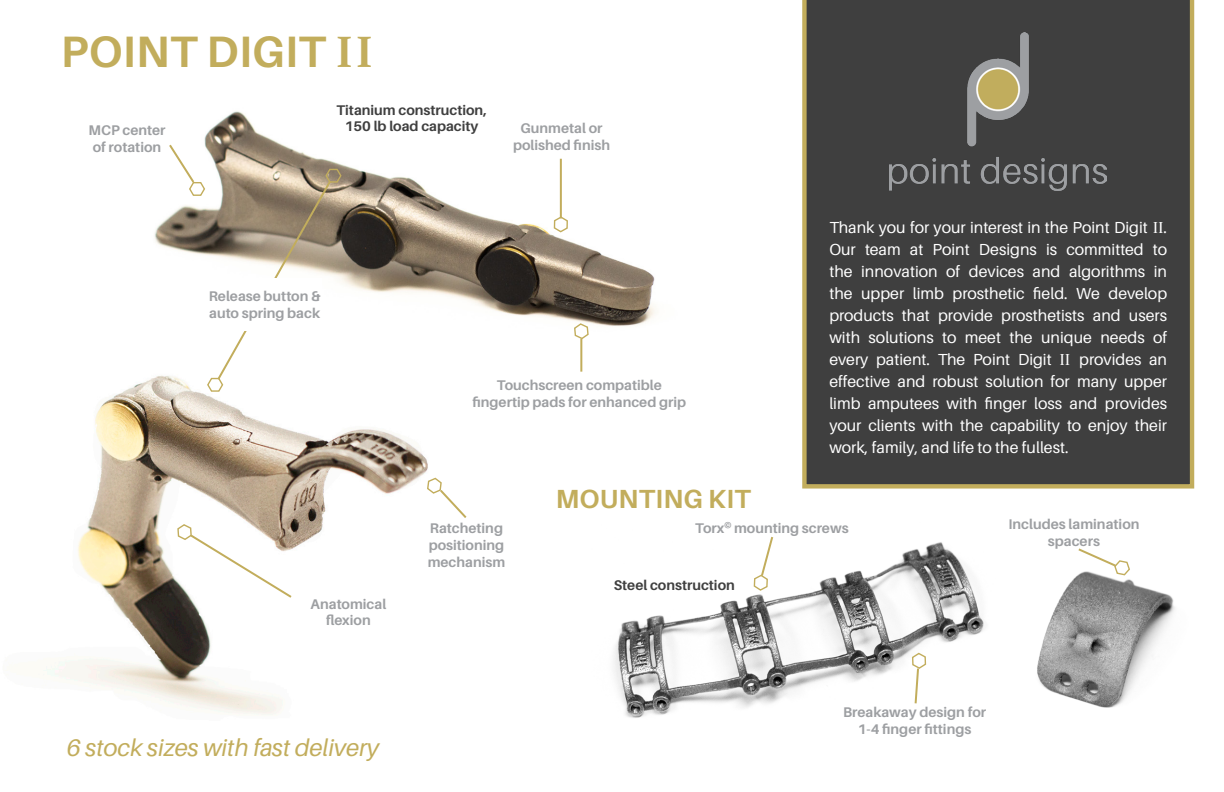
<style>
.page{position:relative;width:1224px;height:792px;background:#fff}
.page>*{position:absolute;margin:0;border:0;box-sizing:border-box;transform-origin:0 0}
.t1{font:700 44px "Aileron";letter-spacing:.01em;color:#c2ad5c}
.t2{font:700 26.2px "Aileron";letter-spacing:.01em;color:#c2ad5c}
.t3{font:italic 24px "Aileron";color:#c2ad5c}
.t4{font:16px/22px "Aileron";color:#fff;text-align:justify}
.t5{font:700 14px/16.8px "Aileron";color:#9d9fa2;text-align:center}
.t6{font:700 14px/16.8px "Aileron";color:#3f3f3f;text-align:center}
.s1{font-family:"Constantia"}
</style>
<div class="page">
<img style="left:614px;top:542px;width:561px;height:176px">
<div style="left:802px;top:0;width:392px;height:489px;background:#3f3f3f"></div>
<img style="left:890px;top:32px;width:217px;height:159px">
<img style="left:154px;top:111px;width:502px;height:261px">
<img style="left:44px;top:375px;width:384px;height:340px">
<svg style="left:426px;top:477px;width:41px;height:43px"></svg>
<svg style="left:167px;top:142px;width:175px;height:251px"></svg>
<svg style="left:573px;top:322px;width:16px;height:18px"></svg>
<hr style="left:580px;top:339px;width:2px;height:33px;background:#c2ad5c">
<svg style="left:553px;top:216px;width:16px;height:18px"></svg>
<hr style="left:560px;top:159px;width:2px;height:59px;background:#c2ad5c">
<svg style="left:753px;top:536px;width:22px;height:56px"></svg>
<svg style="left:911px;top:652px;width:16px;height:53px"></svg>
<svg style="left:177px;top:523px;width:117px;height:77px"></svg>
<svg style="left:1076px;top:547px;width:55px;height:29px"></svg>
<p class="t1" style="left:61px;top:28px;width:313px">POINT DIGIT <span class="s1">II</span></p>
<p class="t5" style="left:88px;top:122px;width:79px">MCP center of rotation</p>
<p class="t6" style="left:336px;top:101px;width:152px">Titanium construction,<br>150 lb load capacity</p>
<p class="t5" style="left:513px;top:120px;width:99px">Gunmetal or polished finish</p>
<p class="t5" style="left:209px;top:288px;width:113px;text-align:left">Release button &amp; auto spring back</p>
<p class="t5" style="left:497px;top:377px;width:167px">Touchscreen compatible</p>
<p class="t5" style="left:473px;top:394px;width:215px">fingertip pads for enhanced grip</p>
<p class="t2" style="left:556px;top:484px;width:196px">MOUNTING KIT</p>
<p class="t4" style="left:829px;top:217px;width:339px">Thank you for your interest in the Point Digit <span class="s1">II</span>.<br>Our team at Point Designs is committed to the innovation of devices and algorithms in the upper limb prosthetic field. We develop products that provide prosthetists and users with solutions to meet the unique needs of every patient. The Point Digit <span class="s1">II</span> provides an effective and robust solution for many upper limb amputees with finger loss and provides your clients with the capability to enjoy their work, family, and life to the fullest.</p>
<p class="t5" style="left:311px;top:595px;width:77px">Anatomical flexion</p>
<p class="t5" style="left:428px;top:520px;width:79px;text-align:left">Ratcheting positioning mechanism</p>
<p class="t3" style="left:67px;top:735px;width:313px">6 stock sizes with fast delivery</p>
<p class="t5" style="left:695px;top:520px;width:155px">Torx<sup>©</sup> mounting screws</p>
<p class="t6" style="left:614px;top:577px;width:123px">Steel construction</p>
<p class="t5" style="left:1008px;top:516px;width:133px">Includes lamination spacers</p>
<p class="t5" style="left:843px;top:704px;width:145px">Breakaway design for<br>1-4 finger fittings</p>
</div>
